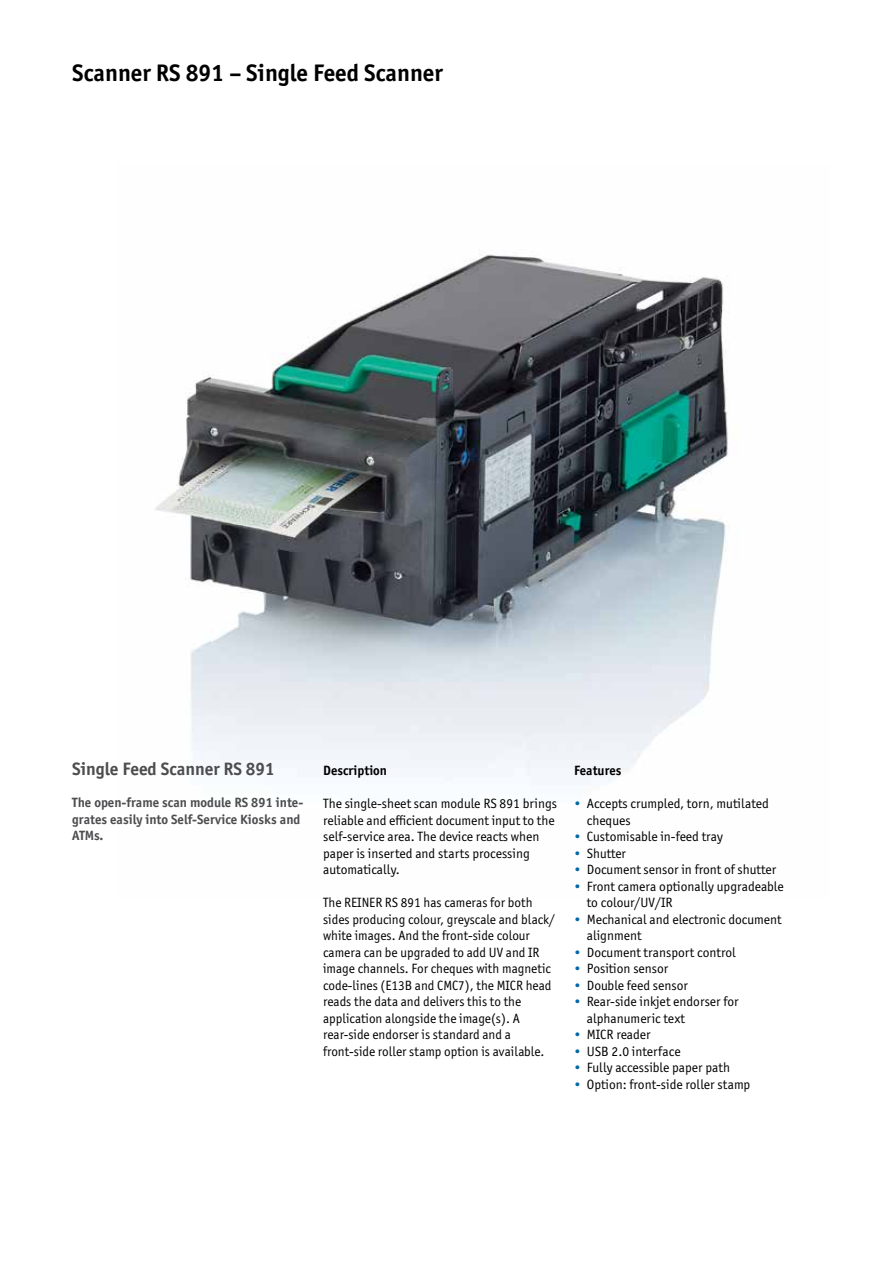
<style>
.page{position:relative;width:893px;height:1263px;background:#fff}
.page>*{position:absolute;margin:0;border:0;box-sizing:border-box;transform-origin:0 0}
.t1{font:700 24px "Officina Sans ITC Pro";color:#000}
.t2{font:700 18px "Officina Sans ITC Pro";color:#4d4d4f}
.t3{font:13.5px/16.5px "Officina Sans ITC Pro";color:#000}
.t4{font:700 13.5px/16.5px "Officina Sans ITC Pro";color:#4d4d4f}
.t5{font:700 13.5px "Officina Sans ITC Pro";color:#000}
.s1{color:#0067a6}
</style>
<div class="page">
<img style="left:155px;top:253px;width:573px;height:532px">
<h1 class="t1" style="left:72px;top:58px;width:372px">Scanner RS 891 – Single Feed Scanner</h1>
<h2 class="t2" style="left:72px;top:758px;width:204px">Single Feed Scanner RS 891</h2>
<p class="t4" style="left:72px;top:794px;width:233px">The open-frame scan module RS 891 inte&shy;grates easily into Self-Service Kiosks and<br>ATMs.</p>
<p class="t5" style="left:323px;top:762px;width:65px">Description</p>
<p class="t3" style="left:323px;top:795px;width:235px">The single-sheet scan module RS 891 brings reliable and efficient document input to the self-service area. The device reacts when paper is inserted and starts processing automatically.</p>
<p class="t3" style="left:323px;top:894px;width:233px">The REINER RS 891 has cameras for both sides producing colour, greyscale and black/ white images. And the front-side colour camera can be upgraded to add UV and IR image channels. For cheques with magnetic code-lines (E13B and CMC7), the MICR head reads the data and delivers this to the application alongside the image(s). A rear-side endorser is standard and a front-side roller stamp option is available.</p>
<p class="t5" style="left:574px;top:762px;width:49px">Features</p>
<p class="t3" style="left:587px;top:795px;width:184px;text-indent:-13px"><span class="s1">•</span> Accepts crumpled, torn, mutilated cheques</p>
<p class="t3" style="left:574px;top:828px;width:150px"><span class="s1">•</span> Customisable in-feed tray</p>
<p class="t3" style="left:574px;top:845px;width:53px"><span class="s1">•</span> Shutter</p>
<p class="t3" style="left:574px;top:861px;width:204px"><span class="s1">•</span> Document sensor in front of shutter</p>
<p class="t3" style="left:587px;top:878px;width:198px;text-indent:-13px"><span class="s1">•</span> Front camera optionally upgradeable to colour/UV/IR</p>
<p class="t3" style="left:587px;top:911px;width:196px;text-indent:-13px"><span class="s1">•</span> Mechanical and electronic document alignment</p>
<p class="t3" style="left:574px;top:944px;width:163px"><span class="s1">•</span> Document transport control</p>
<p class="t3" style="left:574px;top:960px;width:96px"><span class="s1">•</span> Position sensor</p>
<p class="t3" style="left:574px;top:977px;width:115px"><span class="s1">•</span> Double feed sensor</p>
<p class="t3" style="left:587px;top:993px;width:153px;text-indent:-13px"><span class="s1">•</span> Rear-side inkjet endorser for alphanumeric text</p>
<p class="t3" style="left:574px;top:1026px;width:78px"><span class="s1">•</span> MICR reader</p>
<p class="t3" style="left:574px;top:1043px;width:108px"><span class="s1">•</span> USB 2.0 interface</p>
<p class="t3" style="left:574px;top:1059px;width:158px"><span class="s1">•</span> Fully accessible paper path</p>
<p class="t3" style="left:574px;top:1076px;width:178px"><span class="s1">•</span> Option: front-side roller stamp</p>
</div>
